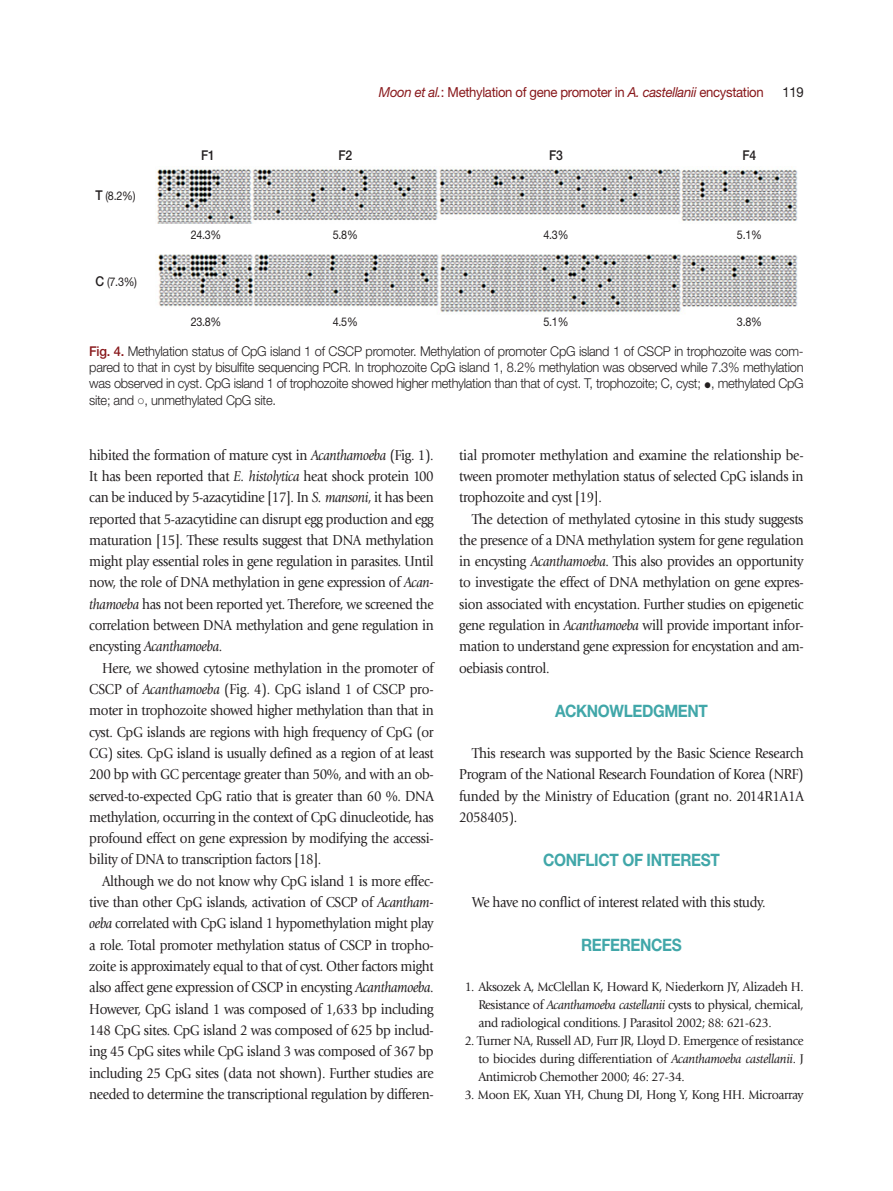
<style>
.page{position:relative;width:893px;height:1191px;background:#fff}
.page>*{position:absolute;margin:0;border:0;box-sizing:border-box;transform-origin:0 0}
.본문_대제목{font:700 17.1px "Helvetica Neue LT Std";letter-spacing:-.025em;color:#41a7a9;scale:.9 1}
.본문{font:15px/21.3px "Giovanni Std";letter-spacing:-.025em;color:#231f20;text-align:justify;scale:.9 1}
.t1{font:13.8px "Helvetica Neue LT Std";letter-spacing:-.025em;color:#88181b;scale:.95 1}
.t2{font:13.8px "Helvetica Neue LT Std";color:#231f20;scale:.95 1}
.표_제목__그림_설명{font:300 13.5px/16.2px "Helvetica Neue LT Std";letter-spacing:-.025em;color:#231f20;text-align:justify;scale:.95 1}
.그림_지문_8pt{font:500 13.5px "Helvetica Neue LT Std";letter-spacing:-.025em;color:#231f20;scale:.9 1}
.참고문헌_1자리{font:13.2px/18px "Giovanni Std";letter-spacing:-.03em;color:#231f20;text-align:justify;scale:.95 1}
.그림_지문_8pt-2{font:12px "Helvetica Neue LT Std";color:#231f20;scale:.9 1}
.s1{font-weight:500;font-size:13.5px}
.s2{font-style:italic}
.s3{font-weight:500;color:#88181b}
.s4{font-family:"Impact";font-weight:400}
</style>
<div class="page">
<img style="left:158px;top:254px;width:639px;height:60px">
<img style="left:157px;top:168px;width:640px;height:56px">
<p class="그림_지문_8pt-2" style="left:95px;top:188px;width:46px"><span class="s1">T</span> (8.2%)</p>
<p class="그림_지문_8pt-2" style="left:95px;top:274px;width:48px"><span class="s1">C</span> (7.3%)</p>
<p class="그림_지문_8pt" style="left:201px;top:147px;width:17px">F1</p>
<p class="t1" style="left:379px;top:83px;width:407px"><span class="s2">Moon et al.</span>: Methylation of gene promoter in <span class="s2">A. castellanii</span> encystation</p>
<p class="t2" style="left:782px;top:83px;width:24px">119</p>
<p class="그림_지문_8pt" style="left:338px;top:147px;width:17px">F2</p>
<p class="그림_지문_8pt" style="left:549px;top:147px;width:17px">F3</p>
<p class="그림_지문_8pt" style="left:743px;top:147px;width:17px">F4</p>
<p class="그림_지문_8pt-2" style="left:191px;top:228px;width:36px">24.3%</p>
<p class="그림_지문_8pt-2" style="left:333px;top:228px;width:29px">5.8%</p>
<p class="그림_지문_8pt-2" style="left:543px;top:228px;width:29px">4.3%</p>
<p class="그림_지문_8pt-2" style="left:737px;top:228px;width:29px">5.1%</p>
<p class="그림_지문_8pt-2" style="left:191px;top:314px;width:36px">23.8%</p>
<p class="그림_지문_8pt-2" style="left:333px;top:314px;width:29px">4.5%</p>
<p class="그림_지문_8pt-2" style="left:543px;top:314px;width:29px">5.1%</p>
<p class="그림_지문_8pt-2" style="left:737px;top:314px;width:29px">3.8%</p>
<p class="표_제목__그림_설명" style="left:89px;top:343px;width:753px"><span class="s3">Fig. 4.</span> Methylation status of CpG island 1 of CSCP promoter. Methylation of promoter CpG island 1 of CSCP in trophozoite was com&shy;pared to that in cyst by bisulfite sequencing PCR. In trophozoite CpG island 1, 8.2% methylation was observed while 7.3% methylation was observed in cyst. CpG island 1 of trophozoite showed higher methylation than that of cyst. T, trophozoite; C, cyst; <span class="s4">●</span>, methylated CpG site; and <span class="s4">○</span>, unmethylated CpG site.</p>
<p class="본문" style="left:89px;top:444px;width:384px">hibited the formation of mature cyst in <span class="s2">Acanthamoeba</span> (Fig. 1).<br>It has been reported that <span class="s2">E. histolytica</span> heat shock protein 100 can be induced by 5-azacytidine [17]. In <span class="s2">S. mansoni</span>, it has been reported that 5-azacytidine can disrupt egg production and egg maturation [15]. These results suggest that DNA methylation might play essential roles in gene regulation in parasites. Until now, the role of DNA methylation in gene expression of <span class="s2">Acan&shy;thamoeba</span> has not been reported yet. Therefore, we screened the correlation between DNA methylation and gene regulation in encysting <span class="s2">Acanthamoeba</span>.</p>
<p class="본문" style="left:89px;top:657px;width:384px;text-indent:13px">Here, we showed cytosine methylation in the promoter of CSCP of <span class="s2">Acanthamoeba</span> (Fig. 4). CpG island 1 of CSCP pro&shy;moter in trophozoite showed higher methylation than that in cyst. CpG islands are regions with high frequency of CpG (or CG) sites. CpG island is usually defined as a region of at least 200 bp with GC percentage greater than 50%, and with an ob&shy;served-to-expected CpG ratio that is greater than 60 %. DNA methylation, occurring in the context of CpG dinucleotide, has profound effect on gene expression by modifying the accessi&shy;bility of DNA to transcription factors [18].</p>
<p class="본문" style="left:89px;top:870px;width:384px;text-indent:13px">Although we do not know why CpG island 1 is more effec&shy;tive than other CpG islands, activation of CSCP of <span class="s2">Acantham&shy;oeba</span> correlated with CpG island 1 hypomethylation might play a role. Total promoter methylation status of CSCP in tropho&shy;zoite is approximately equal to that of cyst. Other factors might also affect gene expression of CSCP in encysting <span class="s2">Acanthamoeba</span>.<br>However, CpG island 1 was composed of 1,633 bp including 148 CpG sites. CpG island 2 was composed of 625 bp includ&shy;ing 45 CpG sites while CpG island 3 was composed of 367 bp including 25 CpG sites (data not shown). Further studies are needed to determine the transcriptional regulation by differen-</p>
<p class="본문" style="left:459px;top:444px;width:384px">tial promoter methylation and examine the relationship be&shy;tween promoter methylation status of selected CpG islands in trophozoite and cyst [19].</p>
<p class="본문" style="left:459px;top:508px;width:384px;text-indent:13px">The detection of methylated cytosine in this study suggests the presence of a DNA methylation system for gene regulation in encysting <span class="s2">Acanthamoeba</span>. This also provides an opportunity to investigate the effect of DNA methylation on gene expres&shy;sion associated with encystation. Further studies on epigenetic gene regulation in <span class="s2">Acanthamoeba</span> will provide important infor&shy;mation to understand gene expression for encystation and am&shy;oebiasis control.</p>
<p class="본문_대제목" style="left:555px;top:700px;width:171px">ACKNOWLEDGMENT</p>
<p class="본문" style="left:459px;top:742px;width:384px;text-indent:13px">This research was supported by the Basic Science Research Program of the National Research Foundation of Korea (NRF) funded by the Ministry of Education (grant no. 2014R1A1A 2058405).</p>
<p class="본문_대제목" style="left:543px;top:849px;width:198px">CONFLICT OF INTEREST</p>
<p class="본문" style="left:472px;top:891px;width:328px">We have no conflict of interest related with this study.</p>
<p class="본문_대제목" style="left:581px;top:934px;width:113px">REFERENCES</p>
<p class="참고문헌_1자리" style="left:478px;top:977px;width:344px;text-indent:-14px">1. Aksozek A, McClellan K, Howard K, Niederkorn JY, Alizadeh H.<br>Resistance of <span class="s2">Acanthamoeba castellanii</span> cysts to physical, chemical, and radiological conditions. J Parasitol 2002; 88: 621-623.</p>
<p class="참고문헌_1자리" style="left:478px;top:1031px;width:344px;text-indent:-14px">2. Turner NA, Russell AD, Furr JR, Lloyd D. Emergence of resistance to biocides during differentiation of <span class="s2">Acanthamoeba castellanii</span>. J Antimicrob Chemother 2000; 46: 27-34.</p>
<p class="참고문헌_1자리" style="left:465px;top:1085px;width:358px">3. Moon EK, Xuan YH, Chung DI, Hong Y, Kong HH. Microarray</p>
</div>
